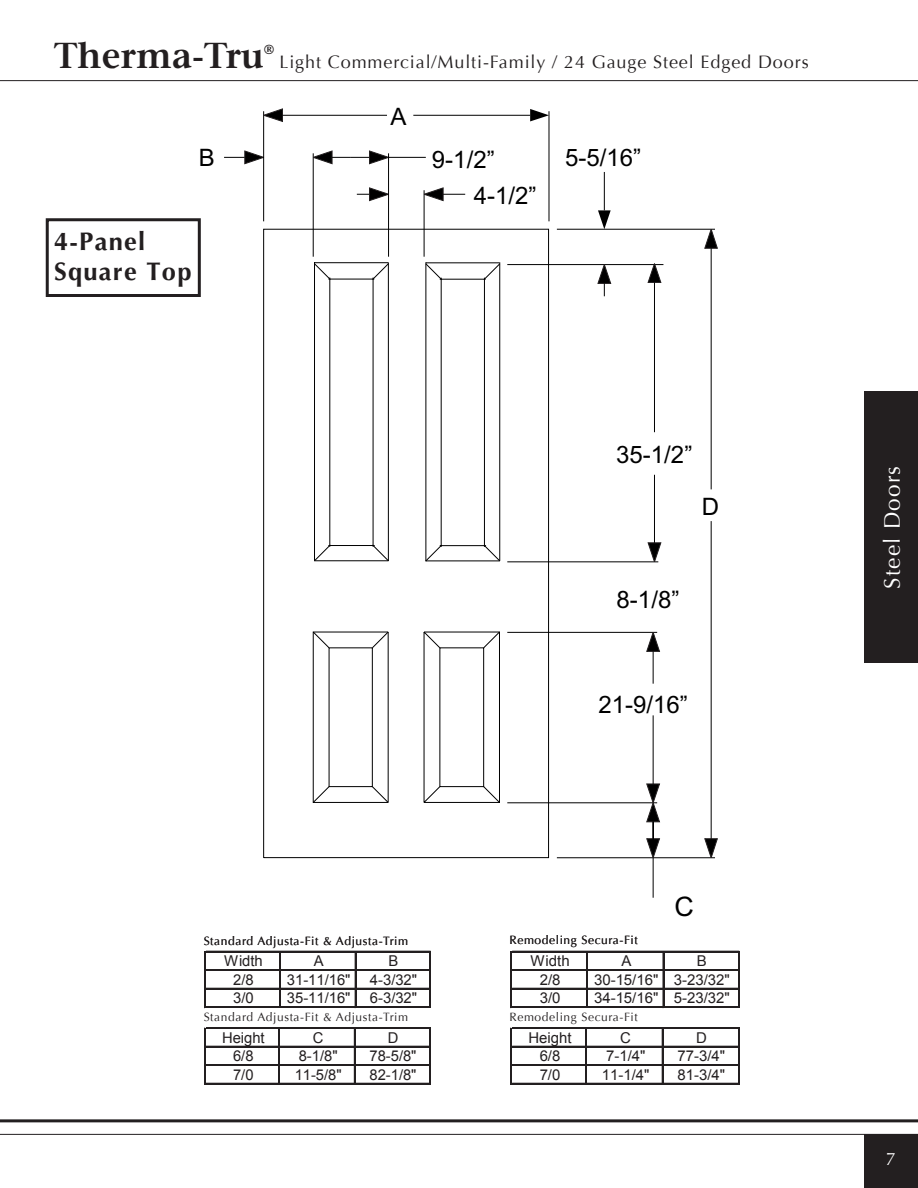
<style>
.page{position:relative;width:918px;height:1188px;background:#fff}
.page>*{position:absolute;margin:0;border:0;box-sizing:border-box;transform-origin:0 0}
.t1{font:600 36px "Stone Serif";color:#231f20}
.t2{font:26.85px "Arial";color:#000}
.t3{font:700 25.5px "Optima";letter-spacing:.05em;color:#231f20}
.t4{font:24px/36.5px "Arial";color:#000}
.t5{font:22.5px "Optima";letter-spacing:.05em;color:#fff}
.t6{font:18px "Optima";letter-spacing:.05em;color:#231f20}
.t7{font:14.85px "Arial";color:#231f20}
.t8{font:600 13.05px "Stone Serif";color:#231f20}
.t9{font:12px "Optima";letter-spacing:.05em;color:#231f20}
</style>
<div class="page">
<hr style="left:0;top:80px;width:918px;height:1px;background:#231f20">
<hr style="left:0;top:1119px;width:918px;height:3px;background:#231f20">
<hr style="left:0;top:1134px;width:918px;height:1px;background:#231f20">
<div style="left:864px;top:1134px;width:54px;height:54px;background:#231f20"></div>
<div style="left:864px;top:392px;width:54px;height:271px;background:#231f20"></div>
<svg style="left:224px;top:150px;width:41px;height:15px"></svg>
<hr style="left:263px;top:111px;width:1px;height:110px;background:#000">
<svg style="left:263px;top:108px;width:20px;height:14px"></svg>
<div style="left:263px;top:229px;width:286px;height:629px;border:1px solid #000"></div>
<hr style="left:313px;top:153px;width:1px;height:104px;background:#000">
<hr style="left:282px;top:115px;width:105px;height:1px;background:#000">
<hr style="left:315px;top:262px;width:73px;height:1px;background:#000">
<hr style="left:314px;top:262px;width:1px;height:299px;background:#000">
<svg style="left:312px;top:150px;width:76px;height:15px"></svg>
<svg style="left:357px;top:187px;width:31px;height:15px"></svg>
<svg style="left:312px;top:263px;width:77px;height:540px"></svg>
<hr style="left:373px;top:278px;width:1px;height:269px;background:#000">
<hr style="left:389px;top:157px;width:37px;height:1px;background:#000">
<hr style="left:388px;top:153px;width:1px;height:104px;background:#000">
<hr style="left:388px;top:632px;width:1px;height:170px;background:#000">
<hr style="left:388px;top:263px;width:1px;height:298px;background:#000">
<hr style="left:424px;top:190px;width:1px;height:67px;background:#000">
<hr style="left:413px;top:115px;width:117px;height:1px;background:#000">
<hr style="left:426px;top:262px;width:1px;height:299px;background:#000">
<svg style="left:423px;top:187px;width:42px;height:15px"></svg>
<svg style="left:423px;top:263px;width:78px;height:540px"></svg>
<hr style="left:484px;top:278px;width:1px;height:269px;background:#000">
<hr style="left:507px;top:264px;width:156px;height:1px;background:#000">
<hr style="left:507px;top:802px;width:150px;height:1px;background:#000">
<hr style="left:507px;top:632px;width:150px;height:1px;background:#000">
<hr style="left:507px;top:561px;width:151px;height:1px;background:#000">
<hr style="left:499px;top:262px;width:1px;height:299px;background:#000">
<svg style="left:530px;top:109px;width:19px;height:12px"></svg>
<hr style="left:557px;top:857px;width:158px;height:1px;background:#000">
<hr style="left:557px;top:229px;width:158px;height:1px;background:#000">
<hr style="left:549px;top:111px;width:1px;height:110px;background:#000">
<svg style="left:598px;top:210px;width:13px;height:19px"></svg>
<hr style="left:604px;top:172px;width:1px;height:38px;background:#000">
<svg style="left:597px;top:264px;width:15px;height:32px"></svg>
<svg style="left:647px;top:263px;width:15px;height:20px"></svg>
<svg style="left:647px;top:542px;width:15px;height:21px"></svg>
<svg style="left:646px;top:631px;width:14px;height:21px"></svg>
<hr style="left:654px;top:282px;width:1px;height:150px;background:#000">
<hr style="left:654px;top:475px;width:1px;height:68px;background:#000">
<hr style="left:653px;top:858px;width:1px;height:40px;background:#000">
<svg style="left:646px;top:783px;width:14px;height:76px"></svg>
<hr style="left:653px;top:715px;width:1px;height:69px;background:#000">
<hr style="left:653px;top:651px;width:1px;height:33px;background:#000">
<svg style="left:704px;top:228px;width:14px;height:21px"></svg>
<svg style="left:704px;top:838px;width:14px;height:21px"></svg>
<hr style="left:711px;top:521px;width:1px;height:318px;background:#000">
<hr style="left:711px;top:248px;width:1px;height:241px;background:#000">
<hr style="left:204px;top:951px;width:1px;height:57px;background:#231f20">
<hr style="left:205px;top:951px;width:1px;height:57px;background:#231f20">
<hr style="left:355px;top:953px;width:2px;height:55px;background:#231f20">
<hr style="left:429px;top:951px;width:2px;height:56px;background:#231f20">
<hr style="left:279px;top:952px;width:2px;height:56px;background:#231f20">
<hr style="left:206px;top:951px;width:225px;height:2px;background:#231f20">
<hr style="left:206px;top:969px;width:225px;height:1px;background:#231f20">
<hr style="left:206px;top:970px;width:225px;height:1px;background:#231f20">
<hr style="left:206px;top:988px;width:225px;height:2px;background:#231f20">
<hr style="left:206px;top:1006px;width:225px;height:1px;background:#231f20">
<hr style="left:206px;top:1007px;width:225px;height:1px;background:#231f20">
<hr style="left:510px;top:951px;width:1px;height:57px;background:#231f20">
<hr style="left:511px;top:951px;width:1px;height:57px;background:#231f20">
<hr style="left:663px;top:953px;width:1px;height:55px;background:#231f20">
<hr style="left:738px;top:952px;width:1px;height:56px;background:#231f20">
<hr style="left:586px;top:952px;width:2px;height:56px;background:#231f20">
<hr style="left:512px;top:951px;width:227px;height:2px;background:#231f20">
<hr style="left:512px;top:969px;width:227px;height:1px;background:#231f20">
<hr style="left:512px;top:970px;width:227px;height:1px;background:#231f20">
<hr style="left:512px;top:988px;width:227px;height:2px;background:#231f20">
<hr style="left:512px;top:1006px;width:227px;height:1px;background:#231f20">
<hr style="left:512px;top:1007px;width:227px;height:1px;background:#231f20">
<hr style="left:204px;top:1028px;width:1px;height:57px;background:#231f20">
<hr style="left:205px;top:1028px;width:1px;height:57px;background:#231f20">
<hr style="left:354px;top:1029px;width:2px;height:56px;background:#231f20">
<hr style="left:429px;top:1029px;width:2px;height:56px;background:#231f20">
<hr style="left:279px;top:1029px;width:1px;height:56px;background:#231f20">
<hr style="left:206px;top:1027px;width:225px;height:1px;background:#231f20">
<hr style="left:206px;top:1028px;width:225px;height:1px;background:#231f20">
<hr style="left:206px;top:1046px;width:225px;height:2px;background:#231f20">
<hr style="left:206px;top:1064px;width:225px;height:1px;background:#231f20">
<hr style="left:206px;top:1065px;width:225px;height:1px;background:#231f20">
<hr style="left:206px;top:1083px;width:225px;height:2px;background:#231f20">
<hr style="left:738px;top:1028px;width:1px;height:56px;background:#231f20">
<hr style="left:510px;top:1028px;width:1px;height:57px;background:#231f20">
<hr style="left:511px;top:1028px;width:1px;height:57px;background:#231f20">
<hr style="left:662px;top:1029px;width:2px;height:56px;background:#231f20">
<hr style="left:586px;top:1029px;width:1px;height:56px;background:#231f20">
<hr style="left:512px;top:1027px;width:227px;height:1px;background:#231f20">
<hr style="left:512px;top:1028px;width:227px;height:1px;background:#231f20">
<hr style="left:512px;top:1046px;width:227px;height:2px;background:#231f20">
<hr style="left:512px;top:1064px;width:227px;height:1px;background:#231f20">
<hr style="left:512px;top:1065px;width:227px;height:1px;background:#231f20">
<hr style="left:512px;top:1083px;width:227px;height:2px;background:#231f20">
<div style="left:46px;top:218px;width:155px;height:79px;border:3px solid #231f20"></div>
<p class="t1" style="left:54px;top:33px;width:212px">Therma-Tru</p>
<p class="t8" style="left:264px;top:41px;width:11px">®</p>
<p class="t6" style="left:279px;top:51px;width:531px">Light Commercial/Multi-Family / 24 Gauge Steel Edged Doors</p>
<p class="t4" style="left:199px;top:139px;width:18px">B</p>
<p class="t3" style="left:54px;top:226px;width:93px">4-Panel</p>
<p class="t3" style="left:54px;top:257px;width:139px">Square Top</p>
<p class="t4" style="left:391px;top:98px;width:18px">A</p>
<p class="t4" style="left:474px;top:141px;width:64px;text-indent:-42px">9-1/2”<br>4-1/2”</p>
<p class="t4" style="left:565px;top:139px;width:78px">5-5/16”</p>
<p class="t4" style="left:616px;top:436px;width:78px">35-1/2”</p>
<p class="t4" style="left:702px;top:488px;width:19px">D</p>
<p class="t4" style="left:617px;top:581px;width:64px">8-1/8”</p>
<p class="t4" style="left:598px;top:686px;width:91px">21-9/16”</p>
<p class="t9" style="left:204px;top:933px;width:206px">Standard Adjusta-Fit &amp; Adjusta-Trim</p>
<p class="t7" style="left:224px;top:953px;width:40px">Width</p>
<p class="t7" style="left:314px;top:953px;width:11px">A</p>
<p class="t7" style="left:389px;top:953px;width:11px">B</p>
<p class="t7" style="left:233px;top:971px;width:22px">2/8</p>
<p class="t7" style="left:287px;top:971px;width:65px">31-11/16"</p>
<p class="t7" style="left:370px;top:971px;width:49px">4-3/32"</p>
<p class="t7" style="left:233px;top:990px;width:22px">3/0</p>
<p class="t7" style="left:287px;top:990px;width:65px">35-11/16"</p>
<p class="t7" style="left:370px;top:990px;width:49px">6-3/32"</p>
<p class="t9" style="left:510px;top:933px;width:130px">Remodeling Secura-Fit</p>
<p class="t2" style="left:675px;top:891px;width:21px">C</p>
<p class="t7" style="left:531px;top:953px;width:41px">Width</p>
<p class="t7" style="left:621px;top:953px;width:12px">A</p>
<p class="t7" style="left:697px;top:953px;width:12px">B</p>
<p class="t7" style="left:540px;top:971px;width:22px">2/8</p>
<p class="t7" style="left:594px;top:971px;width:137px">30-15/16" 3-23/32"</p>
<p class="t7" style="left:540px;top:990px;width:22px">3/0</p>
<p class="t7" style="left:594px;top:990px;width:137px">34-15/16" 5-23/32"</p>
<p class="t9" style="left:204px;top:1010px;width:206px">Standard Adjusta-Fit &amp; Adjusta-Trim</p>
<p class="t9" style="left:510px;top:1010px;width:130px">Remodeling Secura-Fit</p>
<p class="t7" style="left:222px;top:1029px;width:44px">Height</p>
<p class="t7" style="left:313px;top:1029px;width:12px">C</p>
<p class="t7" style="left:388px;top:1029px;width:12px">D</p>
<p class="t7" style="left:233px;top:1048px;width:22px">6/8</p>
<p class="t7" style="left:299px;top:1048px;width:40px">8-1/8"</p>
<p class="t7" style="left:370px;top:1048px;width:48px">78-5/8"</p>
<p class="t7" style="left:233px;top:1066px;width:22px">7/0</p>
<p class="t7" style="left:295px;top:1066px;width:48px">11-5/8"</p>
<p class="t7" style="left:370px;top:1066px;width:48px">82-1/8"</p>
<p class="t7" style="left:529px;top:1029px;width:45px">Height</p>
<p class="t7" style="left:620px;top:1029px;width:12px">C</p>
<p class="t7" style="left:696px;top:1029px;width:12px">D</p>
<p class="t7" style="left:540px;top:1048px;width:22px">6/8</p>
<p class="t7" style="left:606px;top:1048px;width:41px">7-1/4"</p>
<p class="t7" style="left:678px;top:1048px;width:49px">77-3/4"</p>
<p class="t7" style="left:540px;top:1066px;width:22px">7/0</p>
<p class="t7" style="left:602px;top:1066px;width:49px">11-1/4"</p>
<p class="t7" style="left:678px;top:1066px;width:49px">81-3/4"</p>
<p class="t5" style="left:879px;top:589px;width:124px;rotate:-90deg">Steel Doors</p>
</div>
